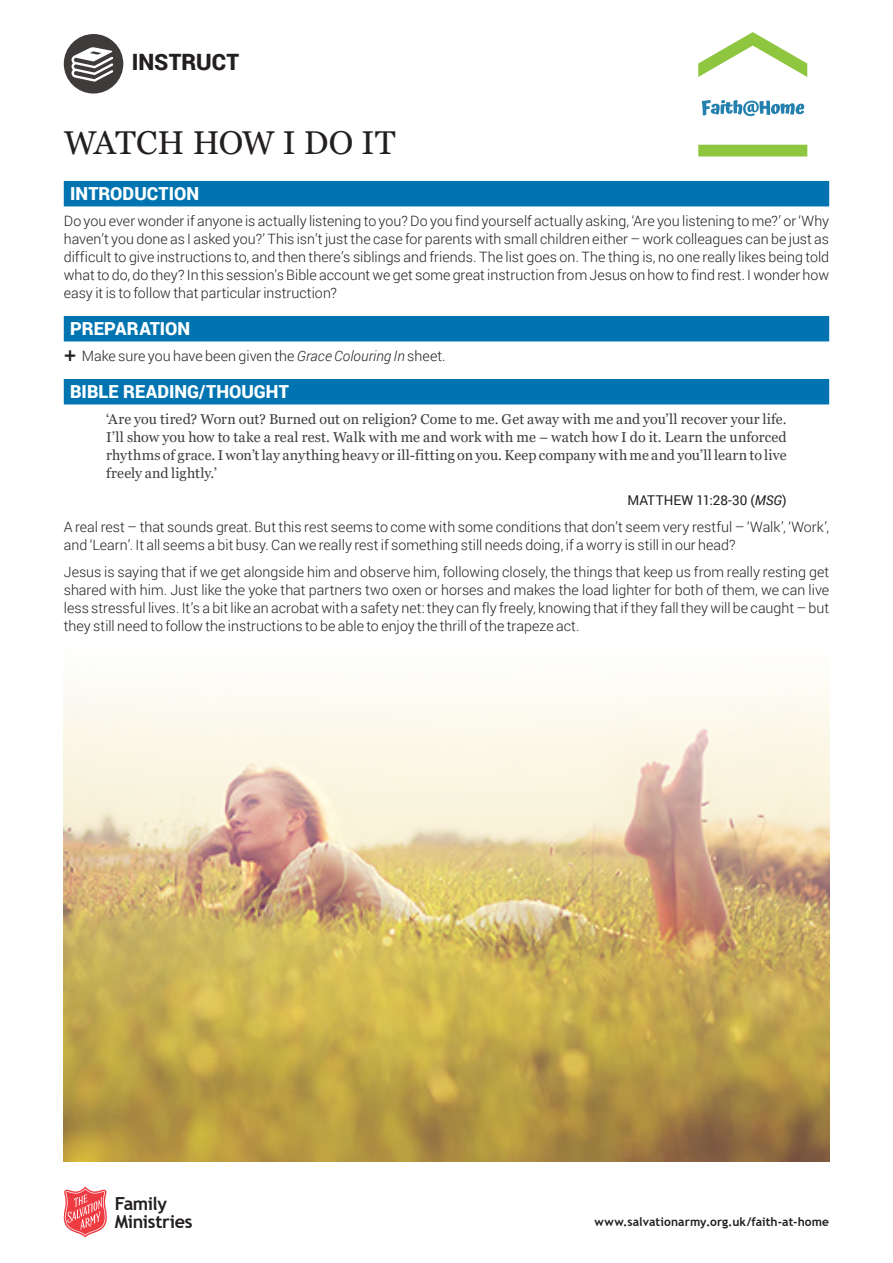
<style>
.page{position:relative;width:893px;height:1263px;background:#fff}
.page>*{position:absolute;margin:0;border:0;box-sizing:border-box;transform-origin:0 0}
.Section_week_name{font:33px "Georgia";letter-spacing:-.01em;color:#231f20}
.t1{font:900 22.5px "Roboto";color:#231f20}
.h1_-_blue{font:900 18px "Roboto";color:#fff}
.t2{font:700 18px/18px "Trebuchet MS";letter-spacing:-.02em;color:#231f20}
.t3{font:300 14.25px/18px "Roboto";color:#231f20;text-align:justify}
.p_-_quote_2{font:14.25px/18px "Georgia";color:#3e3e3f;text-align:justify}
.p_-_cite{font:13.5px "Roboto";color:#231f20}
.t4{font:700 12px "Trebuchet MS";letter-spacing:.01em;color:#231f20}
.s1{font-style:italic}
</style>
<div class="page">
<img style="left:64px;top:685px;width:765px;height:477px">
<svg style="left:64px;top:1186px;width:43px;height:51px"></svg>
<div style="left:64px;top:34px;width:59px;height:60px;background:#403b3b;border-radius:50%"></div>
<svg style="left:71px;top:47px;width:42px;height:35px"></svg>
<div style="left:64px;top:181px;width:765px;height:25px;background:#0074b1"></div>
<div style="left:64px;top:316px;width:765px;height:25px;background:#0074b1"></div>
<div style="left:64px;top:379px;width:765px;height:25px;background:#0074b1"></div>
<img style="left:698px;top:32px;width:110px;height:125px">
<p class="t1" style="left:132px;top:46px;width:109px">INSTRUCT</p>
<p class="Section_week_name" style="left:64px;top:122px;width:333px">WATCH HOW I DO IT</p>
<p class="h1_-_blue" style="left:70px;top:181px;width:130px">INTRODUCTION</p>
<p class="t3" style="left:64px;top:211px;width:767px">Do you ever wonder if anyone is actually listening to you? Do you find yourself actually asking, ‘Are you listening to me?’ or ‘Why haven’t you done as I asked you?’ This isn’t just the case for parents with small children either – work colleagues can be just as difficult to give instructions to, and then there’s siblings and friends. The list goes on. The thing is, no one really likes being told what to do, do they? In this session’s Bible account we get some great instruction from Jesus on how to find rest. I wonder how easy it is to follow that particular instruction?</p>
<p class="h1_-_blue" style="left:70px;top:316px;width:122px">PREPARATION</p>
<p class="t3" style="left:82px;top:346px;width:365px">Make sure you have been given the <span class="s1">Grace Colouring In</span> sheet.</p>
<p class="h1_-_blue" style="left:70px;top:379px;width:220px">BIBLE READING/THOUGHT</p>
<p class="p_-_quote_2" style="left:106px;top:410px;width:682px">‘Are you tired? Worn out? Burned out on religion? Come to me. Get away with me and you’ll recover your life.<br>I’ll show you how to take a real rest. Walk with me and work with me – watch how I do it. Learn the unforced rhythms of grace. I won’t lay anything heavy or ill-fitting on you. Keep company with me and you’ll learn to live freely and lightly.’</p>
<p class="p_-_cite" style="left:627px;top:490px;width:161px">MATTHEW 11:28-30 (<span class="s1">MSG</span>)</p>
<p class="t3" style="left:64px;top:517px;width:767px">A real rest – that sounds great. But this rest seems to come with some conditions that don’t seem very restful – ‘Walk’, ‘Work’, and ‘Learn’. It all seems a bit busy. Can we really rest if something still needs doing, if a worry is still in our head?</p>
<p class="t3" style="left:64px;top:562px;width:767px">Jesus is saying that if we get alongside him and observe him, following closely, the things that keep us from really resting get shared with him. Just like the yoke that partners two oxen or horses and makes the load lighter for both of them, we can live less stressful lives. It’s a bit like an acrobat with a safety net: they can fly freely, knowing that if they fall they will be caught – but they still need to follow the instructions to be able to enjoy the thrill of the trapeze act.</p>
<p class="t2" style="left:115px;top:1194px;width:79px">Family<br>Ministries</p>
<p class="t4" style="left:595px;top:1215px;width:236px">www.salvationarmy.org.uk/faith-at-home</p>
</div>
